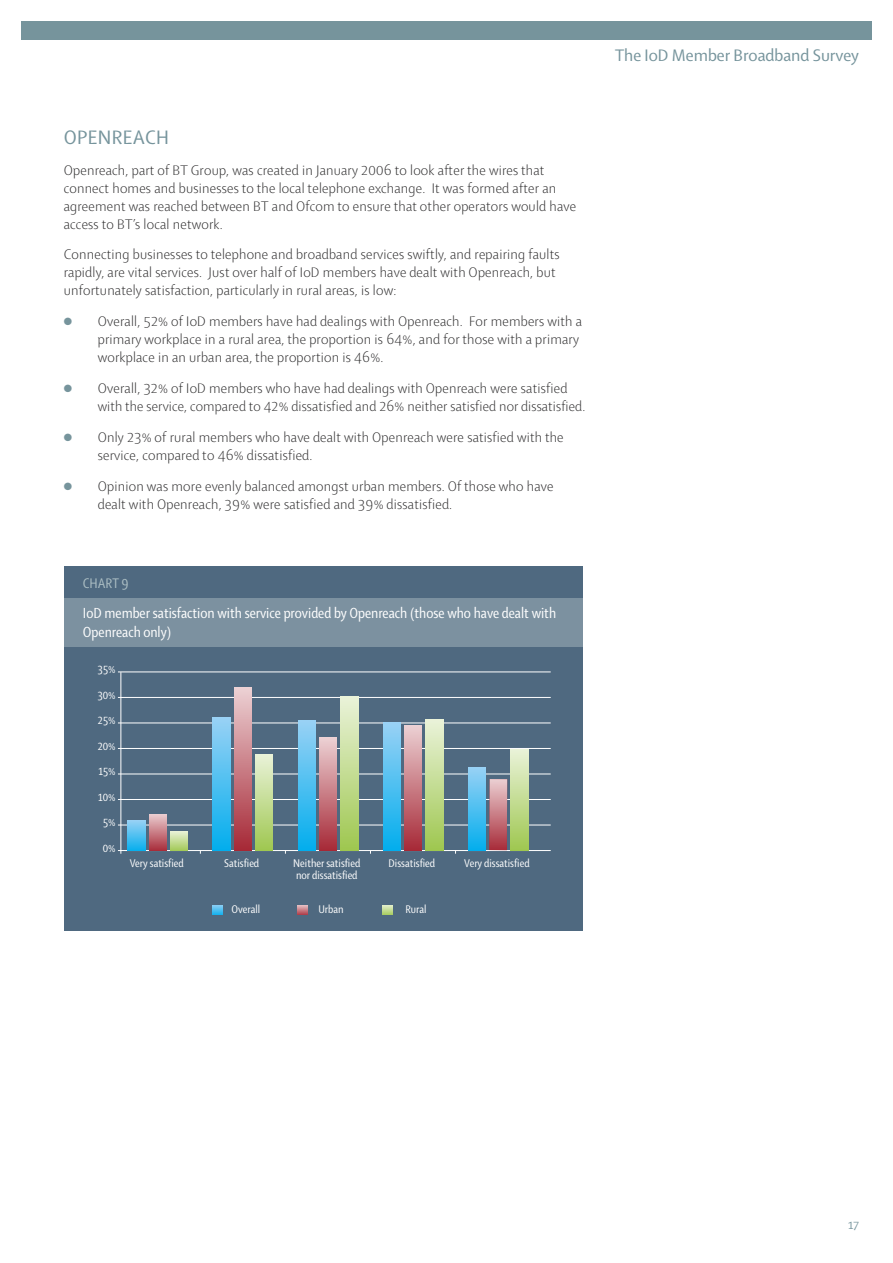
<style>
.page{position:relative;width:893px;height:1263px;background:#fff}
.page>*{position:absolute;margin:0;border:0;box-sizing:border-box;transform-origin:0 0}
.t1{font:21px "Shaker 2";letter-spacing:.015em;color:#76949c}
.t2{font:18px "Shaker 2";color:#76949c}
.t3{font:condensed 15.75px/18.9px "Shaker 2";color:#fff}
.t4{font:300 15px/18px "Shaker 2";letter-spacing:.015em;color:#272627}
.t5{font:condensed 15px "Shaker 2";letter-spacing:-.005em;color:#adbfc4}
.t6{font:condensed 12px/12px "Shaker 2";color:#fff}
.t7{font:12px "Shaker 2";color:#76949c}
.s1{color:#76949c}
</style>
<div class="page">
<div style="left:21px;top:21px;width:851px;height:19px;background:#76949c"></div>
<div style="left:64px;top:566px;width:519px;height:365px;background:#4f6980"></div>
<div style="left:64px;top:599px;width:519px;height:48px;background:#7c91a0"></div>
<hr style="left:120px;top:672px;width:1px;height:182px;background:#fff">
<hr style="left:118px;top:850px;width:433px;height:1px;background:#fff">
<hr style="left:118px;top:825px;width:433px;height:1px;background:#fff">
<hr style="left:118px;top:799px;width:433px;height:1px;background:#fff">
<hr style="left:118px;top:774px;width:433px;height:1px;background:#fff">
<hr style="left:118px;top:748px;width:433px;height:1px;background:#fff">
<hr style="left:118px;top:722px;width:433px;height:1px;background:#fff">
<hr style="left:118px;top:697px;width:433px;height:1px;background:#fff">
<hr style="left:118px;top:671px;width:433px;height:1px;background:#fff">
<svg style="left:213px;top:905px;width:9px;height:9px"></svg>
<svg style="left:298px;top:905px;width:9px;height:9px"></svg>
<svg style="left:383px;top:905px;width:9px;height:9px"></svg>
<svg style="left:128px;top:821px;width:17px;height:29px"></svg>
<div style="left:149px;top:814px;width:18px;height:36px;background:linear-gradient(to bottom,#eacdd0,#ac3643)"></div>
<svg style="left:170px;top:832px;width:18px;height:18px"></svg>
<div style="left:213px;top:717px;width:17px;height:133px;background:linear-gradient(to bottom,#99d2f5,#03aeed)"></div>
<div style="left:234px;top:688px;width:18px;height:162px;background:linear-gradient(to bottom,#ecd1d4,#a72a37)"></div>
<div style="left:255px;top:754px;width:18px;height:96px;background:linear-gradient(to bottom,#eaf3d9,#a0c852)"></div>
<div style="left:298px;top:720px;width:17px;height:130px;background:linear-gradient(to bottom,#99d2f5,#04aeed)"></div>
<div style="left:319px;top:738px;width:18px;height:112px;background:linear-gradient(to bottom,#ecd0d3,#a72b39)"></div>
<div style="left:341px;top:696px;width:17px;height:154px;background:linear-gradient(to bottom,#eaf3da,#9fc751)"></div>
<div style="left:383px;top:722px;width:18px;height:128px;background:linear-gradient(to bottom,#99d2f5,#04aeed)"></div>
<div style="left:404px;top:725px;width:18px;height:125px;background:linear-gradient(to bottom,#ecd1d4,#a72a37)"></div>
<div style="left:426px;top:719px;width:17px;height:131px;background:linear-gradient(to bottom,#eaf3da,#9fc750)"></div>
<div style="left:468px;top:767px;width:18px;height:83px;background:linear-gradient(to bottom,#98d1f5,#04aeed)"></div>
<div style="left:489px;top:779px;width:18px;height:71px;background:linear-gradient(to bottom,#eccfd2,#a72c39)"></div>
<div style="left:511px;top:749px;width:17px;height:101px;background:linear-gradient(to bottom,#eaf3d9,#9fc751)"></div>
<h1 class="t1" style="left:64px;top:130px;width:107px">OPENREACH</h1>
<p class="t4" style="left:64px;top:163px;width:514px">Openreach, part of BT Group, was created in January 2006 to look after the wires that connect homes and businesses to the local telephone exchange. It was formed after an agreement was reached between BT and Ofcom to ensure that other operators would have access to BT’s local network.</p>
<p class="t4" style="left:64px;top:247px;width:497px">Connecting businesses to telephone and broadband services swiftly, and repairing faults rapidly, are vital services. Just over half of IoD members have dealt with Openreach, but unfortunately satisfaction, particularly in rural areas, is low:</p>
<p class="t4" style="left:98px;top:314px;width:486px;text-indent:-34px"><span class="s1">●</span> Overall, 52% of IoD members have had dealings with Openreach. For members with a primary workplace in a rural area, the proportion is 64%, and for those with a primary workplace in an urban area, the proportion is 46%.</p>
<p class="t4" style="left:98px;top:381px;width:489px;text-indent:-34px"><span class="s1">●</span> Overall, 32% of IoD members who have had dealings with Openreach were satisfied with the service, compared to 42% dissatisfied and 26% neither satisfied nor dissatisfied.</p>
<p class="t4" style="left:98px;top:430px;width:467px;text-indent:-34px"><span class="s1">●</span> Only 23% of rural members who have dealt with Openreach were satisfied with the service, compared to 46% dissatisfied.</p>
<p class="t4" style="left:98px;top:478px;width:457px;text-indent:-34px"><span class="s1">●</span> Opinion was more evenly balanced amongst urban members. Of those who have dealt with Openreach, 39% were satisfied and 39% dissatisfied.</p>
<p class="t5" style="left:83px;top:578px;width:47px">CHART 9</p>
<p class="t3" style="left:83px;top:605px;width:475px">IoD member satisfaction with service provided by Openreach (those who have dealt with<br>Openreach only)</p>
<p class="t6" style="left:98px;top:665px;width:19px">35%</p>
<p class="t6" style="left:98px;top:690px;width:19px">30%</p>
<p class="t6" style="left:98px;top:716px;width:19px">25%</p>
<p class="t6" style="left:98px;top:741px;width:19px">20%</p>
<p class="t6" style="left:98px;top:767px;width:19px">15%</p>
<p class="t6" style="left:98px;top:792px;width:19px">10%</p>
<p class="t6" style="left:103px;top:818px;width:14px">5%</p>
<p class="t6" style="left:103px;top:843px;width:14px">0%</p>
<p class="t6" style="left:130px;top:858px;width:56px">Very satisfied</p>
<p class="t6" style="left:224px;top:858px;width:36px">Satisfied</p>
<p class="t6" style="left:293px;top:858px;width:69px">Neither satisfied nor dissatisfied</p>
<p class="t6" style="left:389px;top:858px;width:48px">Dissatisfied</p>
<p class="t6" style="left:464px;top:858px;width:67px">Very dissatisfied</p>
<p class="t6" style="left:232px;top:905px;width:30px">Overall</p>
<p class="t6" style="left:318px;top:905px;width:27px">Urban</p>
<p class="t6" style="left:405px;top:905px;width:23px">Rural</p>
<p class="t2" style="left:615px;top:49px;width:245px">The IoD Member Broadband Survey</p>
<p class="t7" style="left:848px;top:1221px;width:12px">17</p>
</div>
